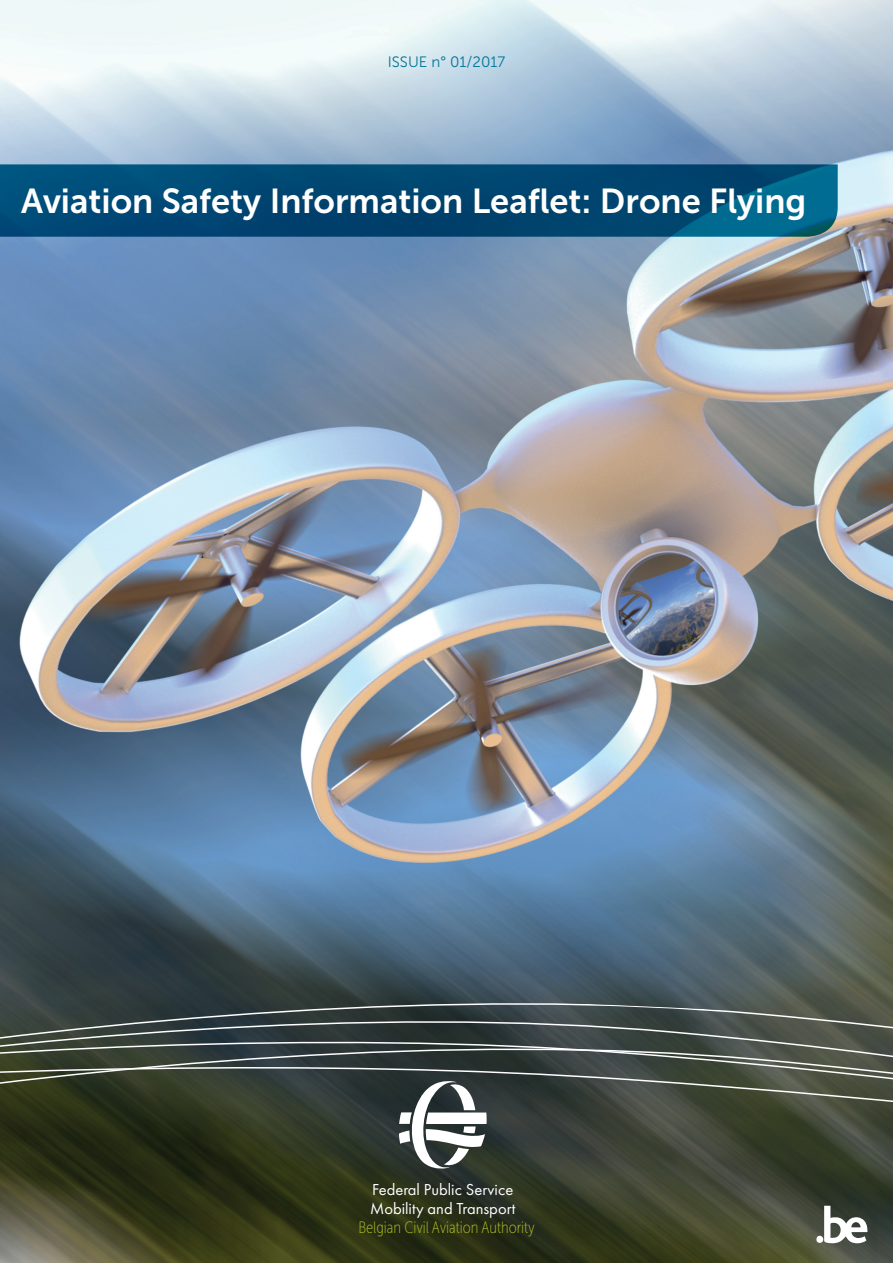
<style>
.page{position:relative;width:893px;height:1263px;background:#fff}
.page>*{position:absolute;margin:0;border:0;box-sizing:border-box;transform-origin:0 0}
.t1{font:34.5px "Museo Sans 700";color:#fff}
.t2{font:16.5px/18.6px "Futura PT";color:#fff}
.t3{font:16.5px "Museo Sans Cond 100";color:#aebc21}
.t4{font:15px "Museo Sans 300";color:#007496}
</style>
<div class="page">
<img style="left:0;top:0;width:893px;height:1263px">
<svg style="left:0;top:164px;width:838px;height:73px;background:#014b76"></svg>
<svg style="left:0;top:978px;width:893px;height:27px;background:#3e4b4c"></svg>
<svg style="left:0;top:1005px;width:893px;height:31px;background:#454e4c"></svg>
<svg style="left:0;top:1036px;width:893px;height:106px;background:#40473c"></svg>
<svg style="left:824px;top:1206px;width:43px;height:37px"></svg>
<div style="left:816px;top:1236px;width:7px;height:7px;background:#fff;border-radius:50%"></div>
<svg style="left:399px;top:1080px;width:88px;height:90px"></svg>
<p class="t4" style="left:388px;top:53px;width:119px">ISSUE n° 01/2017</p>
<p class="t1" style="left:21px;top:182px;width:787px">Aviation Safety Information Leaflet: Drone Flying</p>
<p class="t2" style="left:370px;top:1180px;width:147px">Federal Public Service<br>Mobility and Transport</p>
<p class="t3" style="left:358px;top:1219px;width:178px">Belgian Civil Aviation Authority</p>
</div>
